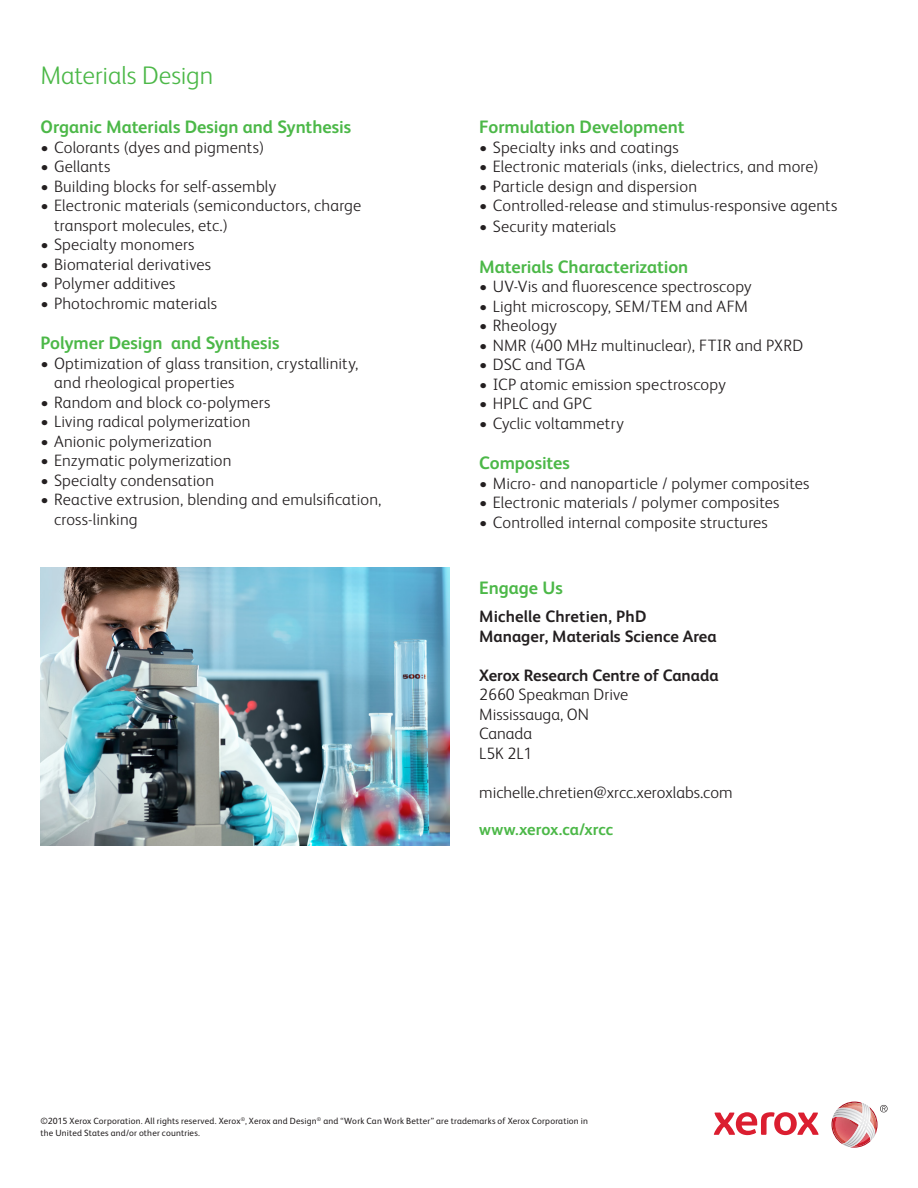
<style>
.page{position:relative;width:918px;height:1188px;background:#fff}
.page>*{position:absolute;margin:0;border:0;box-sizing:border-box;transform-origin:0 0}
.Spec_Name{font:300 25.5px "Xerox Sans";letter-spacing:-.005em;color:#4cb848}
.t1{font:700 18px "Xerox Sans";letter-spacing:-.005em;color:#4cb848}
.t2{font:300 16.5px/19.5px "Xerox Sans";letter-spacing:.01em;color:#231f20}
.t3{font:700 16.5px "Xerox Sans";color:#231f20}
.t4{font:700 16.5px "Xerox Sans";color:#4cb848}
.INS___Footer___Capti{font:9px/12px "Xerox Sans";letter-spacing:.02em;color:#231f20}
</style>
<div class="page">
<img style="left:40px;top:567px;width:410px;height:279px">
<svg style="left:714px;top:1112px;width:105px;height:23px"></svg>
<svg style="left:831px;top:1102px;width:57px;height:46px"></svg>
<p class="Spec_Name" style="left:40px;top:58px;width:174px">Materials Design</p>
<p class="t1" style="left:40px;top:115px;width:312px">Organic Materials Design and Synthesis</p>
<p class="t2" style="left:40px;top:137px;width:225px">• Colorants (dyes and pigments)</p>
<p class="t2" style="left:40px;top:156px;width:71px">• Gellants</p>
<p class="t2" style="left:40px;top:176px;width:237px">• Building blocks for self-assembly</p>
<p class="t2" style="left:54px;top:195px;width:309px;text-indent:-14px">• Electronic materials (semiconductors, charge transport molecules, etc.)</p>
<p class="t2" style="left:40px;top:234px;width:156px">• Specialty monomers</p>
<p class="t2" style="left:40px;top:254px;width:172px">• Biomaterial derivatives</p>
<p class="t2" style="left:40px;top:273px;width:137px">• Polymer additives</p>
<p class="t2" style="left:40px;top:293px;width:178px">• Photochromic materials</p>
<p class="t1" style="left:40px;top:331px;width:240px">Polymer Design and Synthesis</p>
<p class="t2" style="left:54px;top:353px;width:306px;text-indent:-14px">• Optimization of glass transition, crystallinity, and rheological properties</p>
<p class="t2" style="left:40px;top:392px;width:231px">• Random and block co-polymers</p>
<p class="t2" style="left:40px;top:411px;width:211px">• Living radical polymerization</p>
<p class="t2" style="left:40px;top:431px;width:173px">• Anionic polymerization</p>
<p class="t2" style="left:40px;top:450px;width:193px">• Enzymatic polymerization</p>
<p class="t2" style="left:40px;top:470px;width:175px">• Specialty condensation</p>
<p class="t2" style="left:54px;top:489px;width:329px;text-indent:-14px">• Reactive extrusion, blending and emulsification, cross-linking</p>
<p class="t1" style="left:479px;top:115px;width:207px">Formulation Development</p>
<p class="t2" style="left:479px;top:137px;width:201px">• Specialty inks and coatings</p>
<p class="t2" style="left:479px;top:156px;width:341px">• Electronic materials (inks, dielectrics, and more)</p>
<p class="t2" style="left:479px;top:176px;width:219px">• Particle design and dispersion</p>
<p class="t2" style="left:479px;top:195px;width:360px">• Controlled-release and stimulus-responsive agents</p>
<p class="t2" style="left:479px;top:216px;width:139px">• Security materials</p>
<p class="t1" style="left:479px;top:254px;width:211px">Materials Characterization</p>
<p class="t2" style="left:479px;top:276px;width:274px">• UV-Vis and fluorescence spectroscopy</p>
<p class="t2" style="left:479px;top:296px;width:270px">• Light microscopy, SEM/TEM and AFM</p>
<p class="t2" style="left:479px;top:315px;width:79px">• Rheology</p>
<p class="t2" style="left:479px;top:335px;width:325px">• NMR (400 MHz multinuclear), FTIR and PXRD</p>
<p class="t2" style="left:479px;top:354px;width:107px">• DSC and TGA</p>
<p class="t2" style="left:479px;top:374px;width:248px">• ICP atomic emission spectroscopy</p>
<p class="t2" style="left:479px;top:393px;width:114px">• HPLC and GPC</p>
<p class="t2" style="left:479px;top:413px;width:146px">• Cyclic voltammetry</p>
<p class="t1" style="left:479px;top:451px;width:92px">Composites</p>
<p class="t2" style="left:479px;top:473px;width:332px">• Micro- and nanoparticle / polymer composites</p>
<p class="t2" style="left:479px;top:492px;width:302px">• Electronic materials / polymer composites</p>
<p class="t2" style="left:479px;top:512px;width:290px">• Controlled internal composite structures</p>
<p class="t1" style="left:479px;top:575px;width:85px">Engage Us</p>
<p class="t3" style="left:479px;top:605px;width:169px">Michelle Chretien, PhD</p>
<p class="t3" style="left:479px;top:625px;width:239px">Manager, Materials Science Area</p>
<p class="t3" style="left:479px;top:664px;width:241px">Xerox Research Centre of Canada</p>
<p class="t2" style="left:479px;top:684px;width:151px">2660 Speakman Drive</p>
<p class="t2" style="left:479px;top:704px;width:111px">Mississauga, ON</p>
<p class="t2" style="left:479px;top:723px;width:54px">Canada</p>
<p class="t2" style="left:479px;top:743px;width:55px">L5K 2L1</p>
<p class="t2" style="left:479px;top:782px;width:255px">michelle.chretien@xrcc.xeroxlabs.com</p>
<p class="t4" style="left:479px;top:818px;width:136px">www.xerox.ca/xrcc</p>
<p class="INS___Footer___Capti" style="left:40px;top:1115px;width:549px">©2015 Xerox Corporation. All rights reserved. Xerox<sup>®</sup>, Xerox and Design<sup>®</sup> and “Work Can Work Better” are trademarks of Xerox Corporation in the United States and/or other countries.</p>
</div>
